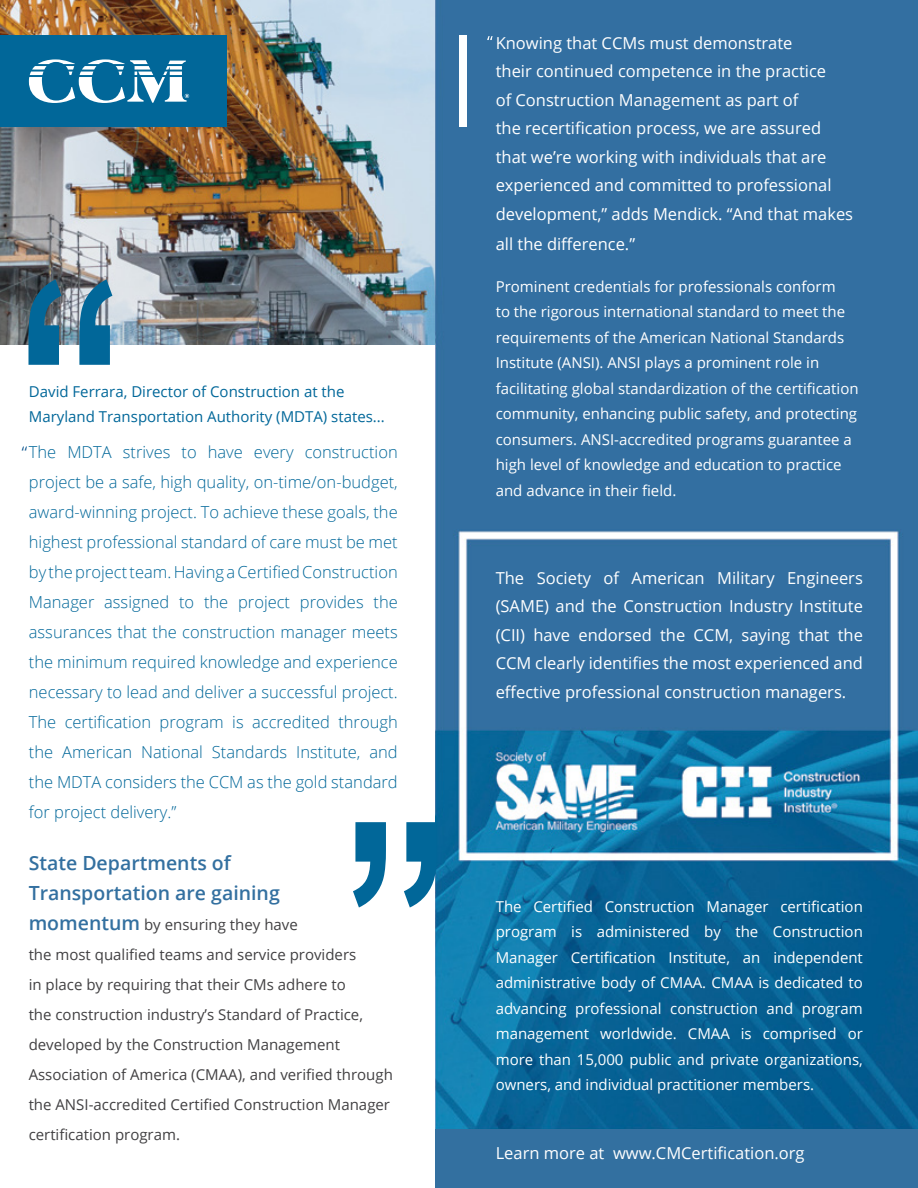
<style>
.page{position:relative;width:918px;height:1188px;background:#fff}
.page>*{position:absolute;margin:0;border:0;box-sizing:border-box;transform-origin:0 0}
.t1{font:600 19.5px/30px "Open Sans";color:#3370a0}
.t2{font:300 16.5px/30px "Open Sans";color:#016799;text-align:justify}
.t3{font:16.5px/28.5px "Open Sans";color:#fff}
.t4{font:15px/25.5px "Open Sans";color:#fff}
.t5{font:15px/30px "Open Sans";color:#414042}
.t6{font:15px/25.5px "Open Sans";color:#016799}
.s1{font-weight:600;font-size:19.5px;color:#3370a0}
</style>
<div class="page">
<img style="left:0;top:0;width:435px;height:345px">
<img style="left:435px;top:0;width:483px;height:1130px">
<div style="left:0;top:36px;width:226px;height:91px;background:#016799"></div>
<div style="left:459px;top:36px;width:8px;height:91px;background:#fff"></div>
<svg style="left:29px;top:59px;width:160px;height:44px"></svg>
<svg style="left:353px;top:822px;width:84px;height:86px"></svg>
<svg style="left:28px;top:279px;width:84px;height:86px;background:#457f9d"></svg>
<svg style="left:487px;top:36px;width:6px;height:4px"></svg>
<div style="left:435px;top:1130px;width:483px;height:58px;background:#3370a0"></div>
<svg style="left:22px;top:447px;width:5px;height:4px"></svg>
<p class="t6" style="left:29px;top:378px;width:358px">David Ferrara, Director of Construction at the<br>Maryland Transportation Authority (MDTA) states...</p>
<p class="t2" style="left:29px;top:437px;width:370px">The MDTA strives to have every construction project be a safe, high quality, on-time/on-budget, award-winning project. To achieve these goals, the highest professional standard of care must be met by the project team. Having a Certified Construction Manager assigned to the project provides the assurances that the construction manager meets the minimum required knowledge and experience necessary to lead and deliver a successful project.<br>The certification program is accredited through the American National Standards Institute, and the MDTA considers the CCM as the gold standard for project delivery.”</p>
<h1 class="t1" style="left:29px;top:848px;width:253px">State Departments of<br>Transportation are gaining</h1>
<p class="t5" style="left:29px;top:909px;width:366px"><span class="s1">momentum</span> by ensuring they have<br>the most qualified teams and service providers<br>in place by requiring that their CMs adhere to<br>the construction industry’s Standard of Practice, developed by the Construction Management Association of America (CMAA), and verified through the ANSI-accredited Certified Construction Manager certification program.</p>
<p class="t3" style="left:496px;top:28px;width:359px">Knowing that CCMs must demonstrate<br>their continued competence in the practice<br>of Construction Management as part of<br>the recertification process, we are assured that we’re working with individuals that are experienced and committed to professional development,” adds Mendick. “And that makes</p>
<p class="t3" style="left:496px;top:229px;width:141px">all the difference.”</p>
<p class="t4" style="left:496px;top:273px;width:364px">Prominent credentials for professionals conform<br>to the rigorous international standard to meet the requirements of the American National Standards Institute (ANSI). ANSI plays a prominent role in facilitating global standardization of the certification community, enhancing public safety, and protecting consumers. ANSI-accredited programs guarantee a high level of knowledge and education to practice and advance in their field.</p>
<p class="t3" style="left:496px;top:563px;width:369px;text-align:justify">The Society of American Military Engineers (SAME) and the Construction Industry Institute (CII) have endorsed the CCM, saying that the CCM clearly identifies the most experienced and effective professional construction managers.</p>
<p class="t4" style="left:496px;top:893px;width:369px;text-align:justify">The Certified Construction Manager certification program is administered by the Construction Manager Certification Institute, an independent administrative body of CMAA. CMAA is dedicated to advancing professional construction and program management worldwide. CMAA is comprised or more than 15,000 public and private organizations, owners, and individual practitioner members.</p>
<p class="t3" style="left:496px;top:1139px;width:310px">Learn more at www.CMCertification.org</p>
</div>
